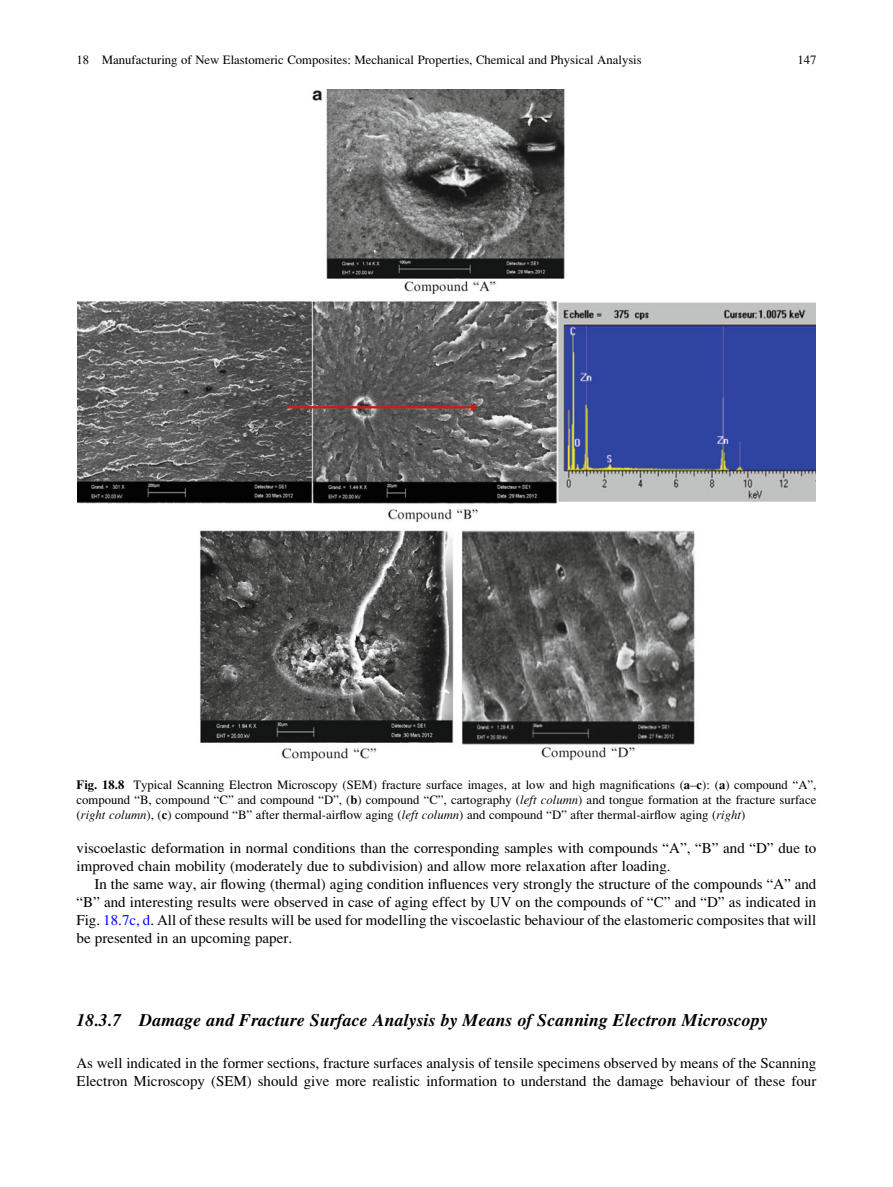
<style>
.page{position:relative;width:893px;height:1187px;background:#fff}
.page>*{position:absolute;margin:0;border:0;box-sizing:border-box;transform-origin:0 0}
.t1{font:18px "Adv P6965";color:#000}
.t2{font:15px/18px "Adv P6975";color:#000}
.t3{font:12.75px/15px "Adv P6975";color:#000;text-align:justify}
.s1{font-family:"Adv P6960"}
.s2{font-family:"Adv P696 A"}
.s3{color:#00f}
</style>
<div class="page">
<img style="left:77px;top:89px;width:739px;height:671px">
<p class="t3" style="left:77px;top:53px;width:567px">18 Manufacturing of New Elastomeric Composites: Mechanical Properties, Chemical and Physical Analysis</p>
<p class="t3" style="left:797px;top:53px;width:21px">147</p>
<p class="t3" style="left:77px;top:778px;width:741px"><span class="s1">Fig. 18.8</span> Typical Scanning Electron Microscopy (SEM) fracture surface images, at low and high magnifications (<span class="s1">a</span>–<span class="s1">c</span>): (<span class="s1">a</span>) compound “A”, compound “B, compound “C” and compound “D”, (<span class="s1">b</span>) compound “C”, cartography (<span class="s2">left column</span>) and tongue formation at the fracture surface (<span class="s2">right column</span>), (<span class="s1">c</span>) compound “B” after thermal-airflow aging (<span class="s2">left column</span>) and compound “D” after thermal-airflow aging (<span class="s2">right</span>)</p>
<p class="t2" style="left:77px;top:840px;width:741px">viscoelastic deformation in normal conditions than the corresponding samples with compounds “A”, “B” and “D” due to improved chain mobility (moderately due to subdivision) and allow more relaxation after loading.</p>
<p class="t2" style="left:77px;top:876px;width:741px;text-align:justify;text-indent:18px">In the same way, air flowing (thermal) aging condition influences very strongly the structure of the compounds “A” and “B” and interesting results were observed in case of aging effect by UV on the compounds of “C” and “D” as indicated in Fig. <span class="s3">18.7c, d</span>. All of these results will be used for modelling the viscoelastic behaviour of the elastomeric composites that will be presented in an upcoming paper.</p>
<p class="t1" style="left:77px;top:1009px;width:692px">18.3.7 Damage and Fracture Surface Analysis by Means of Scanning Electron Microscopy</p>
<p class="t2" style="left:77px;top:1055px;width:741px">As well indicated in the former sections, fracture surfaces analysis of tensile specimens observed by means of the Scanning<br>Electron Microscopy (SEM) should give more realistic information to understand the damage behaviour of these four</p>
</div>
